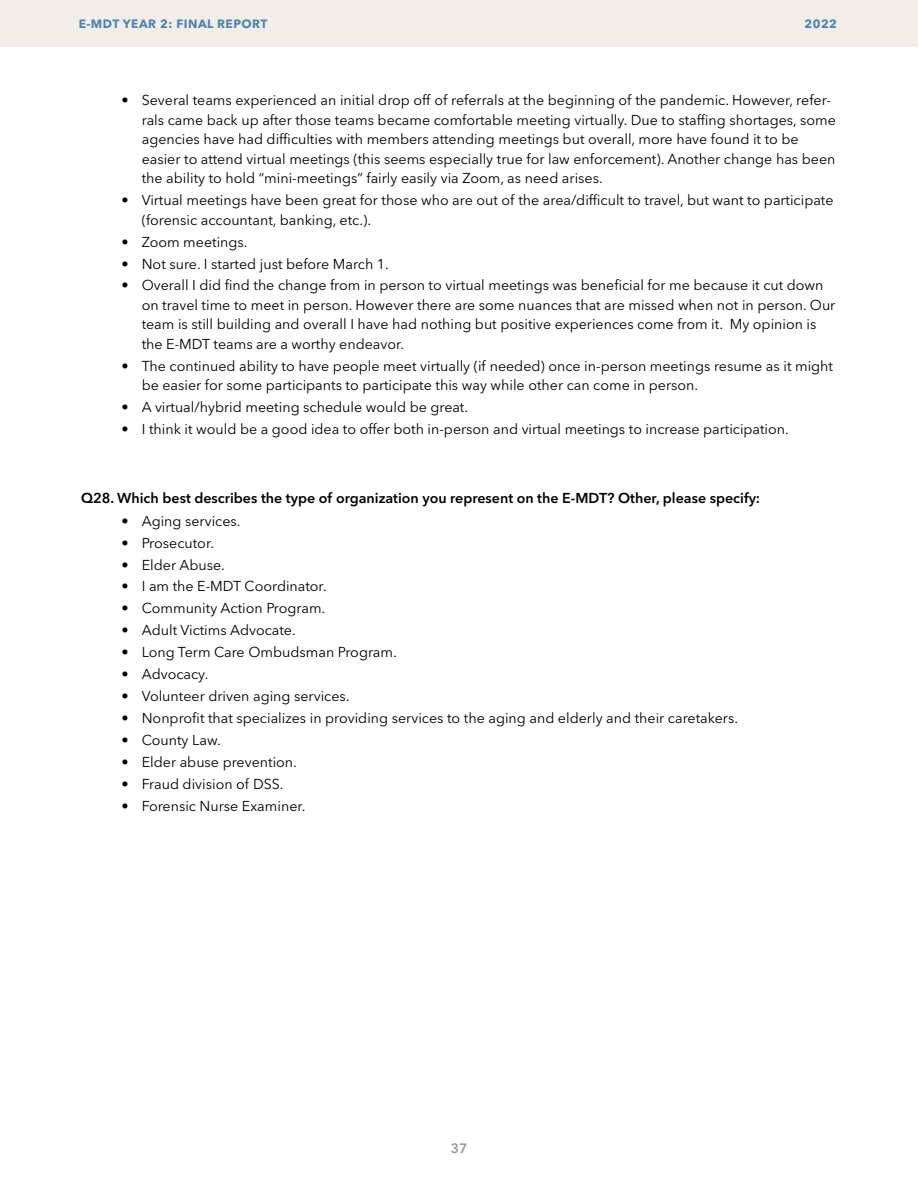
<style>
.page{position:relative;width:918px;height:1188px;background:#fff}
.page>*{position:absolute;margin:0;border:0;box-sizing:border-box;transform-origin:0 0}
.t1{font:14.25px/19.5px "Avenir Next LT Pro";color:#000}
.t2{font:600 14.25px "Avenir Next LT Pro";color:#000}
.t3{font:600 13.5px "Avenir Next LT Pro";color:#939598}
.t4{font:700 12px "Avenir Next LT Pro";letter-spacing:.04em;color:#5283ae}
</style>
<div class="page">
<div style="left:0;top:0;width:918px;height:47px;background:#f1ede8"></div>
<p class="t4" style="left:79px;top:17px;width:190px">E-MDT YEAR 2: FINAL REPORT</p>
<p class="t4" style="left:805px;top:17px;width:34px">2022</p>
<p class="t1" style="left:142px;top:91px;width:696px;text-indent:-20px">• Several teams experienced an initial drop off of referrals at the beginning of the pandemic. However, refer&shy;rals came back up after those teams became comfortable meeting virtually. Due to staffing shortages, some agencies have had difficulties with members attending meetings but overall, more have found it to be easier to attend virtual meetings (this seems especially true for law enforcement). Another change has been the ability to hold “mini-meetings” fairly easily via Zoom, as need arises.</p>
<p class="t1" style="left:142px;top:191px;width:693px;text-indent:-20px">• Virtual meetings have been great for those who are out of the area/difficult to travel, but want to participate (forensic accountant, banking, etc.).</p>
<p class="t1" style="left:122px;top:232px;width:128px">• Zoom meetings.</p>
<p class="t1" style="left:122px;top:254px;width:269px">• Not sure. I started just before March 1.</p>
<p class="t1" style="left:142px;top:276px;width:695px;text-indent:-20px">• Overall I did find the change from in person to virtual meetings was beneficial for me because it cut down on travel time to meet in person. However there are some nuances that are missed when not in person. Our team is still building and overall I have had nothing but positive experiences come from it. My opinion is the E-MDT teams are a worthy endeavor.</p>
<p class="t1" style="left:142px;top:356px;width:693px;text-indent:-20px">• The continued ability to have people meet virtually (if needed) once in-person meetings resume as it might be easier for some participants to participate this way while other can come in person.</p>
<p class="t1" style="left:122px;top:398px;width:348px">• A virtual/hybrid meeting schedule would be great.</p>
<p class="t1" style="left:122px;top:420px;width:669px">• I think it would be a good idea to offer both in-person and virtual meetings to increase participation.</p>
<p class="t2" style="left:81px;top:489px;width:681px">Q28. Which best describes the type of organization you represent on the E-MDT? Other, please specify:</p>
<p class="t1" style="left:122px;top:511px;width:121px">• Aging services.</p>
<p class="t1" style="left:122px;top:533px;width:94px">• Prosecutor.</p>
<p class="t1" style="left:122px;top:555px;width:105px">• Elder Abuse.</p>
<p class="t1" style="left:122px;top:577px;width:207px">• I am the E-MDT Coordinator.</p>
<p class="t1" style="left:122px;top:599px;width:205px">• Community Action Program.</p>
<p class="t1" style="left:122px;top:621px;width:176px">• Adult Victims Advocate.</p>
<p class="t1" style="left:122px;top:643px;width:277px">• Long Term Care Ombudsman Program.</p>
<p class="t1" style="left:122px;top:665px;width:88px">• Advocacy.</p>
<p class="t1" style="left:122px;top:686px;width:230px">• Volunteer driven aging services.</p>
<p class="t1" style="left:122px;top:708px;width:618px">• Nonprofit that specializes in providing services to the aging and elderly and their caretakers.</p>
<p class="t1" style="left:122px;top:730px;width:101px">• County Law.</p>
<p class="t1" style="left:122px;top:752px;width:177px">• Elder abuse prevention.</p>
<p class="t1" style="left:122px;top:774px;width:164px">• Fraud division of DSS.</p>
<p class="t1" style="left:122px;top:796px;width:186px">• Forensic Nurse Examiner.</p>
<p class="t3" style="left:451px;top:1140px;width:18px">37</p>
</div>
